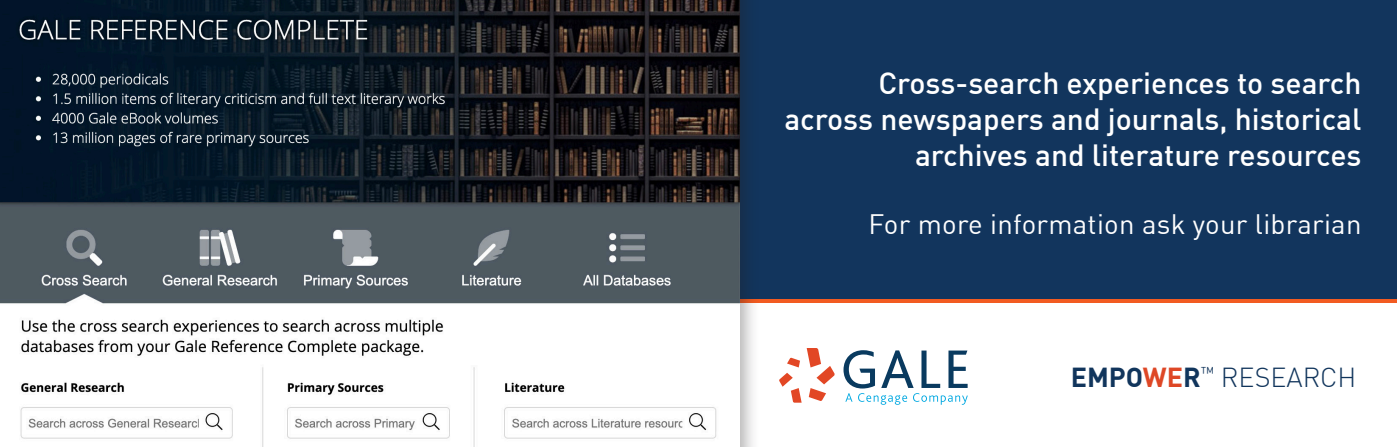
<style>
.page{position:relative;width:1397px;height:447px;background:#fff}
.page>*{position:absolute;margin:0;border:0;box-sizing:border-box;transform-origin:0 0}
.t1{font:500 30px/36px "DIN Offc";color:#fff;text-align:right}
.t2{font:27.5px "DIN Offc";letter-spacing:.01em;color:#fff}
.t3{font:300 27px "DIN Offc";color:#11355c}
.s1{font-weight:700}
.s2{font-weight:700;color:#de4726}
</style>
<div class="page">
<svg style="left:779px;top:348px;width:55px;height:54px"></svg>
<svg style="left:843px;top:350px;width:124px;height:54px"></svg>
<div style="left:0;top:0;width:1396px;height:303px;background:#12355d"></div>
<hr style="left:738px;top:299px;width:658px;height:4px;background:#f25b21">
<div style="left:0;top:0;width:760px;height:446px;background:#231f20;opacity:.35"></div>
<img style="left:0;top:0;width:739px;height:446px">
<p class="t1" style="left:784px;top:65px;width:578px">Cross-search experiences to search across newspapers and journals, historical archives and literature resources</p>
<p class="t2" style="left:868px;top:207px;width:494px">For more information ask your librarian</p>
<p class="t3" style="left:1070px;top:360px;width:287px"><span class="s1">EMPO</span><span class="s2">WE</span><span class="s1">R</span><sup>™</sup> RESEARCH</p>
</div>
